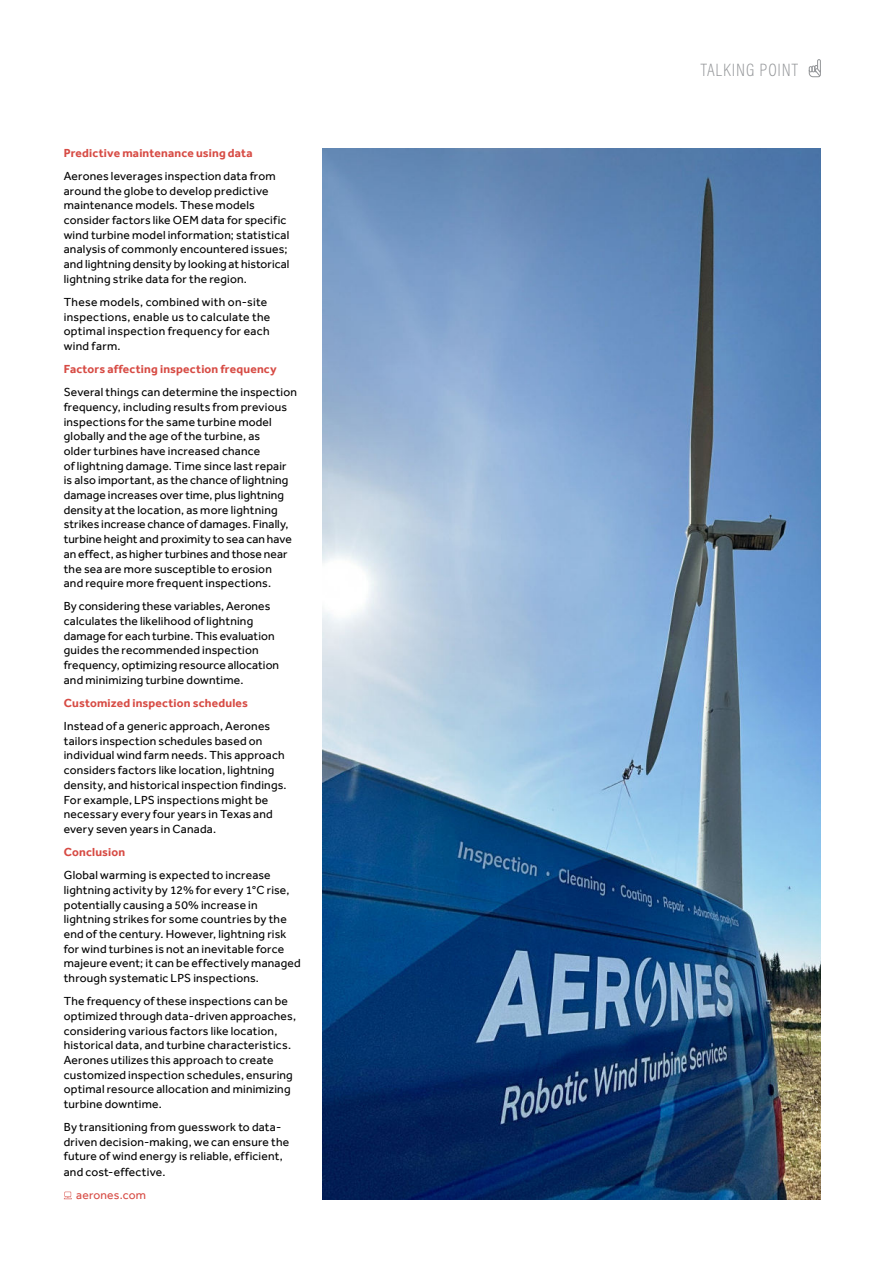
<style>
.page{position:relative;width:893px;height:1263px;background:#fff}
.page>*{position:absolute;margin:0;border:0;box-sizing:border-box;transform-origin:0 0}
.t1{font:200 18px "Acumin Pro Cond";letter-spacing:.05em;color:#939598}
.t2{font:12px/14.7px "Effra";letter-spacing:.015em;color:#000}
.t3{font:700 12px "Effra";letter-spacing:.015em;color:#d74b44}
.t4{font:12px "Effra";letter-spacing:.015em;color:#d74b44}
</style>
<div class="page">
<svg style="left:64px;top:1192px;width:8px;height:7px"></svg>
<img style="left:322px;top:149px;width:499px;height:1050px">
<svg style="left:809px;top:59px;width:12px;height:18px"></svg>
<p class="t3" style="left:64px;top:148px;width:190px">Predictive maintenance using data</p>
<p class="t2" style="left:64px;top:169px;width:227px">Aerones leverages inspection data from around the globe to develop predictive maintenance models. These models consider factors like OEM data for specific wind turbine model information; statistical analysis of commonly encountered issues; and lightning density by looking at historical lightning strike data for the region.</p>
<p class="t2" style="left:64px;top:295px;width:208px">These models, combined with on-site inspections, enable us to calculate the optimal inspection frequency for each wind farm.</p>
<p class="t3" style="left:64px;top:364px;width:214px">Factors affecting inspection frequency</p>
<p class="t2" style="left:64px;top:386px;width:235px">Several things can determine the inspection frequency, including results from previous inspections for the same turbine model globally and the age of the turbine, as<br>older turbines have increased chance<br>of lightning damage. Time since last repair is also important, as the chance of lightning damage increases over time, plus lightning density at the location, as more lightning strikes increase chance of damages. Finally, turbine height and proximity to sea can have an effect, as higher turbines and those near the sea are more susceptible to erosion<br>and require more frequent inspections.</p>
<p class="t2" style="left:64px;top:600px;width:217px">By considering these variables, Aerones calculates the likelihood of lightning damage for each turbine. This evaluation guides the recommended inspection frequency, optimizing resource allocation and minimizing turbine downtime.</p>
<p class="t3" style="left:64px;top:698px;width:186px">Customized inspection schedules</p>
<p class="t2" style="left:64px;top:719px;width:224px">Instead of a generic approach, Aerones tailors inspection schedules based on individual wind farm needs. This approach considers factors like location, lightning density, and historical inspection findings.<br>For example, LPS inspections might be necessary every four years in Texas and every seven years in Canada.</p>
<p class="t3" style="left:64px;top:847px;width:63px">Conclusion</p>
<p class="t2" style="left:64px;top:869px;width:239px">Global warming is expected to increase lightning activity by 12% for every 1°C rise, potentially causing a 50% increase in lightning strikes for some countries by the end of the century. However, lightning risk for wind turbines is not an inevitable force majeure event; it can be effectively managed through systematic LPS inspections.</p>
<p class="t2" style="left:64px;top:994px;width:234px">The frequency of these inspections can be optimized through data-driven approaches, considering various factors like location, historical data, and turbine characteristics.<br>Aerones utilizes this approach to create customized inspection schedules, ensuring optimal resource allocation and minimizing turbine downtime.</p>
<p class="t2" style="left:64px;top:1120px;width:227px">By transitioning from guesswork to data&shy;driven decision-making, we can ensure the future of wind energy is reliable, efficient, and cost-effective.</p>
<p class="t4" style="left:76px;top:1190px;width:71px">aerones.com</p>
<h1 class="t1" style="left:701px;top:59px;width:99px">TALKING POINT</h1>
</div>
